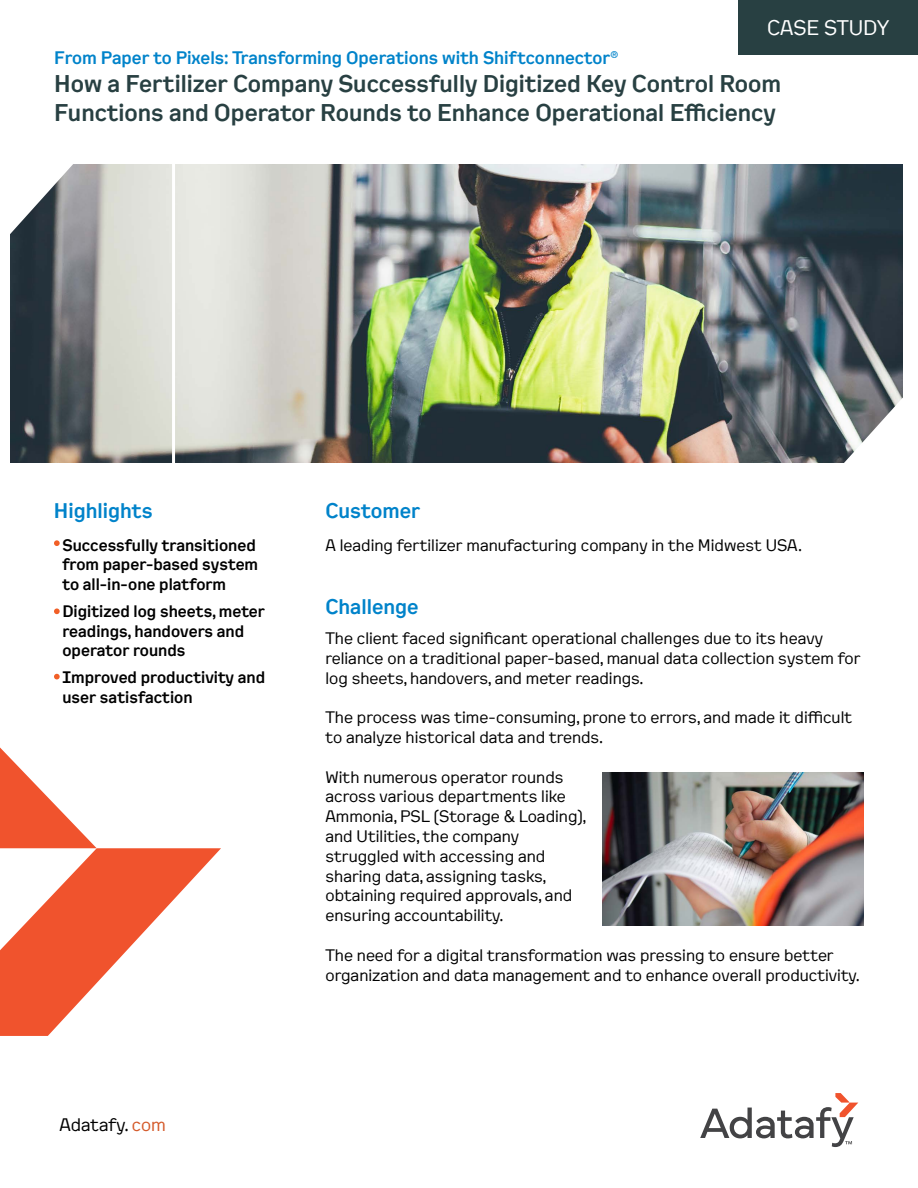
<style>
.page{position:relative;width:918px;height:1188px;background:#fff}
.page>*{position:absolute;margin:0;border:0;box-sizing:border-box;transform-origin:0 0}
.t1{font:500 24px/28.8px "Kade";color:#284042}
.t2{font:500 21px "Kade";color:#0083ca}
.t3{font:21px "Kade";color:#fff}
.t4{font:500 18px "Kade";color:#0083ca}
.t5{font:18px "Kade";color:#000}
.t6{font:16.5px/19.8px "Kade";color:#000}
.t7{font:500 16.5px/19.8px "Kade";color:#000}
.s1{color:#d45a2a}
</style>
<div class="page">
<svg style="left:700px;top:1093px;width:158px;height:54px"></svg>
<svg style="left:0;top:747px;width:221px;height:289px"></svg>
<img style="left:11px;top:164px;width:892px;height:298px">
<hr style="left:172px;top:151px;width:3px;height:322px;background:#fff">
<svg style="left:10px;top:164px;width:77px;height:95px"></svg>
<svg style="left:825px;top:373px;width:78px;height:90px"></svg>
<svg style="left:54px;top:540px;width:6px;height:6px"></svg>
<svg style="left:54px;top:608px;width:6px;height:6px"></svg>
<svg style="left:54px;top:674px;width:6px;height:5px"></svg>
<div style="left:739px;top:0;width:179px;height:54px;background:#284042"></div>
<img style="left:603px;top:773px;width:260px;height:152px">
<p class="t4" style="left:54px;top:46px;width:566px">From Paper to Pixels: Transforming Operations with Shiftconnector®</p>
<p class="t3" style="left:767px;top:15px;width:124px">CASE STUDY</p>
<h1 class="t1" style="left:54px;top:69px;width:729px">How a Fertilizer Company Successfully Digitized Key Control Room<br>Functions and Operator Rounds to Enhance Operational Efficiency</h1>
<p class="t2" style="left:54px;top:497px;width:100px">Highlights</p>
<p class="t2" style="left:326px;top:497px;width:96px">Customer</p>
<p class="t7" style="left:62px;top:535px;width:197px">Successfully transitioned from paper-based system to all-in-one platform</p>
<p class="t7" style="left:62px;top:601px;width:204px">Digitized log sheets, meter readings, handovers and operator rounds</p>
<p class="t7" style="left:62px;top:667px;width:204px">Improved productivity and user satisfaction</p>
<p class="t5" style="left:59px;top:1114px;width:108px">Adatafy. <span class="s1">com</span></p>
<p class="t6" style="left:326px;top:534px;width:478px">A leading fertilizer manufacturing company in the Midwest USA.</p>
<p class="t2" style="left:326px;top:593px;width:95px">Challenge</p>
<p class="t6" style="left:326px;top:628px;width:537px">The client faced significant operational challenges due to its heavy reliance on a traditional paper-based, manual data collection system for log sheets, handovers, and meter readings.</p>
<p class="t6" style="left:326px;top:707px;width:528px">The process was time-consuming, prone to errors, and made it difficult to analyze historical data and trends.</p>
<p class="t6" style="left:326px;top:766px;width:262px">With numerous operator rounds across various departments like<br>Ammonia, PSL (Storage &amp; Loading), and Utilities, the company struggled with accessing and sharing data, assigning tasks, obtaining required approvals, and ensuring accountability.</p>
<p class="t6" style="left:326px;top:945px;width:535px">The need for a digital transformation was pressing to ensure better organization and data management and to enhance overall productivity.</p>
</div>
